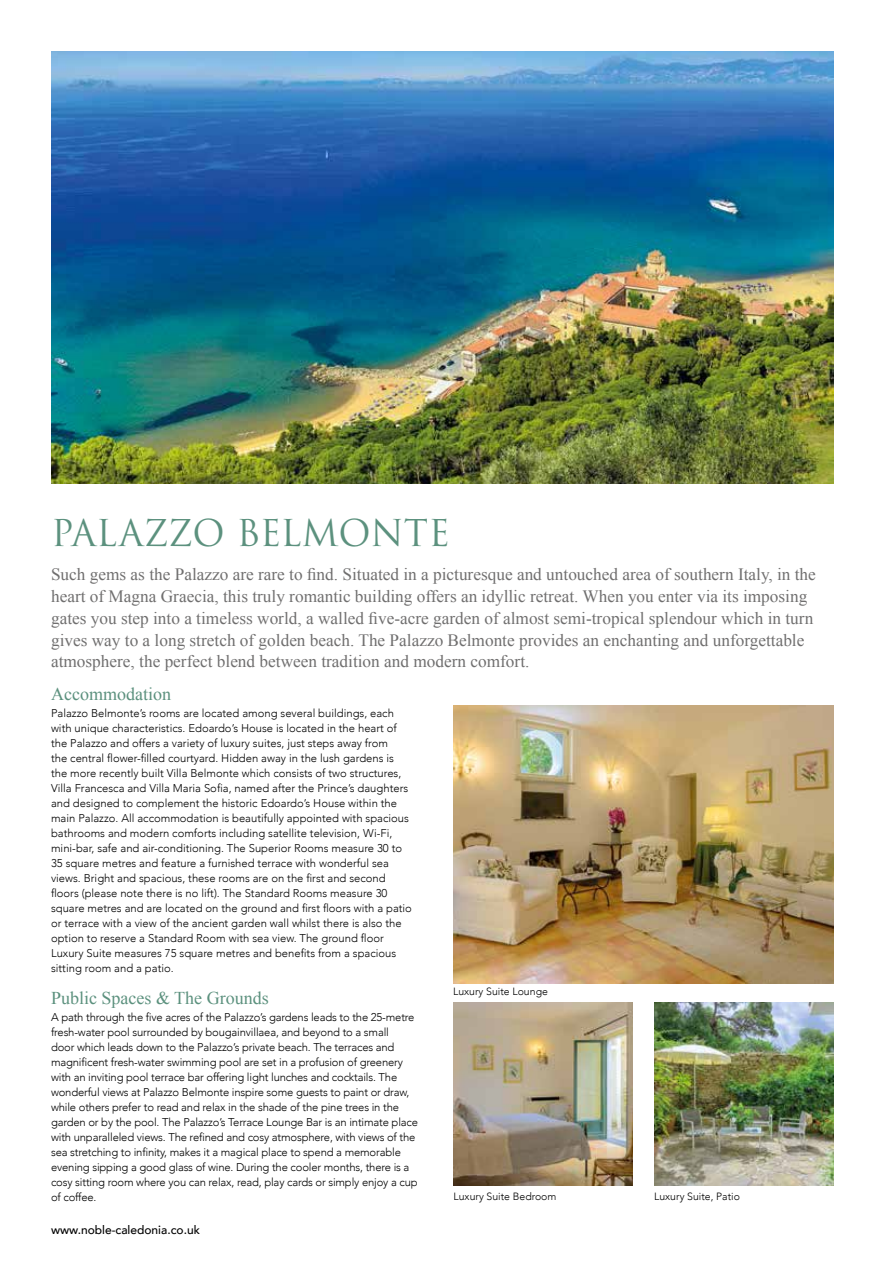
<style>
.page{position:relative;width:885px;height:1263px;background:#fff}
.page>*{position:absolute;margin:0;border:0;box-sizing:border-box;transform-origin:0 0}
.t1{font:36px "Trajan Pro 3";color:#5c917e}
.t2{font:18px "Times New Roman";color:#5c917e}
.t3{font:17.25px/21.8px "Times New Roman";color:#706f6f}
.t4{font:500 12px "Avenir";color:#000}
.t5{font:300 11.25px/15px "Avenir";color:#000}
.t6{font:300 10.5px "Avenir";color:#000}
</style>
<div class="page">
<img style="left:51px;top:51px;width:782px;height:433px">
<img style="left:453px;top:706px;width:380px;height:277px">
<img style="left:654px;top:1003px;width:179px;height:183px">
<img style="left:453px;top:1003px;width:179px;height:183px">
<h1 class="t1" style="left:51px;top:508px;width:400px">PALAZZO BELMONTE</h1>
<p class="t3" style="left:51px;top:563px;width:766px">Such gems as the Palazzo are rare to find. Situated in a picturesque and untouched area of southern Italy, in the heart of Magna Graecia, this truly romantic building offers an idyllic retreat. When you enter via its imposing gates you step into a timeless world, a walled five-acre garden of almost semi-tropical splendour which in turn gives way to a long stretch of golden beach. The Palazzo Belmonte provides an enchanting and unforgettable atmosphere, the perfect blend between tradition and modern comfort.</p>
<h2 class="t2" style="left:51px;top:681px;width:121px">Accommodation</h2>
<p class="t5" style="left:51px;top:705px;width:362px">Palazzo Belmonte’s rooms are located among several buildings, each with unique characteristics. Edoardo’s House is located in the heart of the Palazzo and offers a variety of luxury suites, just steps away from<br>the central flower-filled courtyard. Hidden away in the lush gardens is the more recently built Villa Belmonte which consists of two structures, Villa Francesca and Villa Maria Sofia, named after the Prince’s daughters and designed to complement the historic Edoardo’s House within the main Palazzo. All accommodation is beautifully appointed with spacious bathrooms and modern comforts including satellite television, Wi-Fi, mini-bar, safe and air-conditioning. The Superior Rooms measure 30 to 35 square metres and feature a furnished terrace with wonderful sea views. Bright and spacious, these rooms are on the first and second floors (please note there is no lift). The Standard Rooms measure 30 square metres and are located on the ground and first floors with a patio or terrace with a view of the ancient garden wall whilst there is also the option to reserve a Standard Room with sea view. The ground floor Luxury Suite measures 75 square metres and benefits from a spacious sitting room and a patio.</p>
<h2 class="t2" style="left:51px;top:986px;width:219px">Public Spaces &amp; The Grounds</h2>
<p class="t5" style="left:51px;top:1010px;width:368px">A path through the five acres of the Palazzo’s gardens leads to the 25-metre fresh-water pool surrounded by bougainvillaea, and beyond to a small<br>door which leads down to the Palazzo’s private beach. The terraces and magnificent fresh-water swimming pool are set in a profusion of greenery with an inviting pool terrace bar offering light lunches and cocktails. The wonderful views at Palazzo Belmonte inspire some guests to paint or draw, while others prefer to read and relax in the shade of the pine trees in the garden or by the pool. The Palazzo’s Terrace Lounge Bar is an intimate place with unparalleled views. The refined and cosy atmosphere, with views of the sea stretching to infinity, makes it a magical place to spend a memorable evening sipping a good glass of wine. During the cooler months, there is a cosy sitting room where you can relax, read, play cards or simply enjoy a cup of coffee.</p>
<p class="t4" style="left:51px;top:1219px;width:150px">www.noble-caledonia.co.uk</p>
<p class="t6" style="left:453px;top:985px;width:96px">Luxury Suite Lounge</p>
<p class="t6" style="left:453px;top:1190px;width:104px">Luxury Suite Bedroom</p>
<p class="t6" style="left:654px;top:1190px;width:87px">Luxury Suite, Patio</p>
</div>
